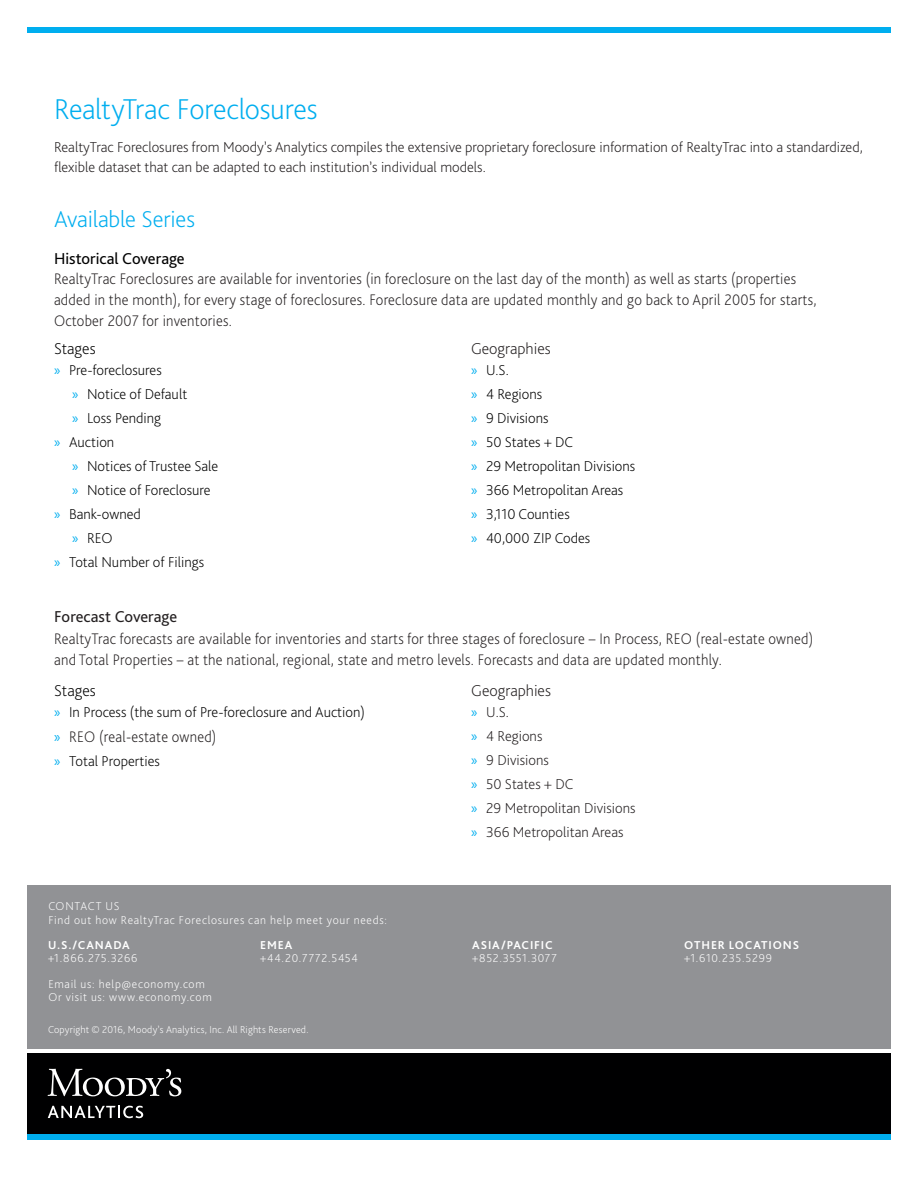
<style>
.page{position:relative;width:918px;height:1188px;background:#fff}
.page>*{position:absolute;margin:0;border:0;box-sizing:border-box;transform-origin:0 0}
.BODY___Solution_Name{font:200 30px "Bliss Pro";letter-spacing:-.01em;color:#00aeef}
.BODY___Solution_Name-2{font:200 24px "Bliss Pro";letter-spacing:-.005em;color:#00aeef}
.BODY___Text{font:200 16.5px "Bliss Pro";color:#231f20}
.BODY___Headline_3{font:16.5px "Bliss Pro";color:#000001}
.BODY___Headline_3-2{font:16.5px "Bliss Pro";color:#231f20}
.BODY___Text-2{font:200 16.5px "Bliss Pro";color:#000}
.BODY___Text__half_sp{font:200 16.05px/20.9px "Bliss Pro";letter-spacing:.015em;color:#231f20;scale:.94 1}
.t1{font:200 15px "Bliss Pro";color:#000001}
.BODY___Text-3{font:200 15px/19.5px "Bliss Pro";color:#231f20}
.BACK_COVER___Contact{font:200 12px "Bliss Pro";letter-spacing:.06em;color:#fff}
.BACK_COVER___Locatio{font:700 12px "Bliss Pro";letter-spacing:.075em;color:#fff}
.BACK_COVER___Copyrig{font:200 10.5px "Bliss Pro";letter-spacing:.015em;color:#fff}
.s1{font-family:"Myriad Pro";font-weight:400;color:#00aeef}
</style>
<div class="page">
<div style="left:27px;top:885px;width:864px;height:163px;background:#919295"></div>
<div style="left:27px;top:1134px;width:864px;height:6px;background:#00aeef"></div>
<div style="left:27px;top:1053px;width:864px;height:81px;background:#000001"></div>
<div style="left:27px;top:27px;width:864px;height:6px;background:#00aeef"></div>
<svg style="left:48px;top:1069px;width:133px;height:27px"></svg>
<svg style="left:48px;top:1106px;width:95px;height:12px"></svg>
<p class="BODY___Solution_Name" style="left:54px;top:90px;width:265px">RealtyTrac Foreclosures</p>
<p class="BODY___Text-3" style="left:54px;top:137px;width:810px">RealtyTrac Foreclosures from Moody’s Analytics compiles the extensive proprietary foreclosure information of RealtyTrac into a standardized, flexible dataset that can be adapted to each institution’s individual models.</p>
<p class="BODY___Solution_Name-2" style="left:54px;top:204px;width:143px">Available Series</p>
<p class="BODY___Headline_3" style="left:54px;top:248px;width:132px">Historical Coverage</p>
<p class="BODY___Text__half_sp" style="left:54px;top:268px;width:813px">RealtyTrac Foreclosures are available for inventories (in foreclosure on the last day of the month) as well as starts (properties added in the month), for every stage of foreclosures. Foreclosure data are updated monthly and go back to April 2005 for starts,<br>October 2007 for inventories.</p>
<p class="BODY___Text-2" style="left:54px;top:338px;width:43px">Stages</p>
<p class="t1" style="left:54px;top:361px;width:109px"><span class="s1">»</span> Pre-foreclosures</p>
<p class="t1" style="left:72px;top:385px;width:117px"><span class="s1">»</span> Notice of Default</p>
<p class="t1" style="left:72px;top:409px;width:91px"><span class="s1">»</span> Loss Pending</p>
<p class="t1" style="left:54px;top:433px;width:62px"><span class="s1">»</span> Auction</p>
<p class="t1" style="left:72px;top:457px;width:148px"><span class="s1">»</span> Notices of Trustee Sale</p>
<p class="t1" style="left:72px;top:481px;width:140px"><span class="s1">»</span> Notice of Foreclosure</p>
<p class="t1" style="left:54px;top:505px;width:88px"><span class="s1">»</span> Bank-owned</p>
<p class="t1" style="left:72px;top:529px;width:42px"><span class="s1">»</span> REO</p>
<p class="t1" style="left:54px;top:553px;width:152px"><span class="s1">»</span> Total Number of Filings</p>
<p class="BODY___Headline_3-2" style="left:54px;top:606px;width:125px">Forecast Coverage</p>
<p class="BODY___Text" style="left:471px;top:338px;width:81px">Geographies</p>
<p class="t1" style="left:471px;top:361px;width:39px"><span class="s1">»</span> U.S.</p>
<p class="t1" style="left:471px;top:385px;width:73px"><span class="s1">»</span> 4 Regions</p>
<p class="t1" style="left:471px;top:409px;width:79px"><span class="s1">»</span> 9 Divisions</p>
<p class="t1" style="left:471px;top:433px;width:104px"><span class="s1">»</span> 50 States + DC</p>
<p class="t1" style="left:471px;top:457px;width:166px"><span class="s1">»</span> 29 Metropolitan Divisions</p>
<p class="t1" style="left:471px;top:481px;width:154px"><span class="s1">»</span> 366 Metropolitan Areas</p>
<p class="t1" style="left:471px;top:505px;width:100px"><span class="s1">»</span> 3,110 Counties</p>
<p class="t1" style="left:471px;top:529px;width:121px"><span class="s1">»</span> 40,000 ZIP Codes</p>
<p class="BODY___Text__half_sp" style="left:54px;top:628px;width:809px">RealtyTrac forecasts are available for inventories and starts for three stages of foreclosure – In Process, REO (real-estate owned) and Total Properties – at the national, regional, state and metro levels. Forecasts and data are updated monthly.</p>
<p class="BODY___Text-2" style="left:54px;top:680px;width:43px">Stages</p>
<p class="t1" style="left:54px;top:703px;width:312px"><span class="s1">»</span> In Process (the sum of Pre-foreclosure and Auction)</p>
<p class="BODY___Text__half_sp" style="left:54px;top:726px;width:174px"><span class="s1">»</span> REO (real-estate owned)</p>
<p class="t1" style="left:54px;top:752px;width:107px"><span class="s1">»</span> Total Properties</p>
<p class="BACK_COVER___Contact" style="left:48px;top:899px;width:72px">CONTACT US</p>
<p class="BACK_COVER___Contact" style="left:48px;top:912px;width:340px">Find out how RealtyTrac Foreclosures can help meet your needs:</p>
<p class="BACK_COVER___Locatio" style="left:48px;top:938px;width:83px">U.S./CANADA</p>
<p class="BACK_COVER___Contact" style="left:48px;top:951px;width:91px">+1.866.275.3266</p>
<p class="BACK_COVER___Contact" style="left:48px;top:976px;width:158px">Email us: help@economy.com</p>
<p class="BACK_COVER___Contact" style="left:48px;top:990px;width:165px">Or visit us: www.economy.com</p>
<p class="BACK_COVER___Locatio" style="left:260px;top:938px;width:34px">EMEA</p>
<p class="BACK_COVER___Contact" style="left:260px;top:951px;width:99px">+44.20.7772.5454</p>
<p class="BACK_COVER___Copyrig" style="left:48px;top:1023px;width:262px">Copyright © 2016, Moody’s Analytics, Inc. All Rights Reserved.</p>
<p class="BODY___Text" style="left:471px;top:680px;width:81px">Geographies</p>
<p class="BODY___Text-3" style="left:471px;top:702px;width:39px"><span class="s1">»</span> U.S.</p>
<p class="BODY___Text-3" style="left:471px;top:726px;width:73px"><span class="s1">»</span> 4 Regions</p>
<p class="BODY___Text-3" style="left:471px;top:750px;width:79px"><span class="s1">»</span> 9 Divisions</p>
<p class="BODY___Text-3" style="left:471px;top:774px;width:104px"><span class="s1">»</span> 50 States + DC</p>
<p class="BODY___Text-3" style="left:471px;top:798px;width:166px"><span class="s1">»</span> 29 Metropolitan Divisions</p>
<p class="BODY___Text-3" style="left:471px;top:822px;width:154px"><span class="s1">»</span> 366 Metropolitan Areas</p>
<p class="BACK_COVER___Locatio" style="left:472px;top:938px;width:82px">ASIA/PACIFIC</p>
<p class="BACK_COVER___Contact" style="left:472px;top:951px;width:86px">+852.3551.3077</p>
<p class="BACK_COVER___Locatio" style="left:684px;top:938px;width:116px">OTHER LOCATIONS</p>
<p class="BACK_COVER___Contact" style="left:684px;top:951px;width:89px">+1.610.235.5299</p>
</div>
